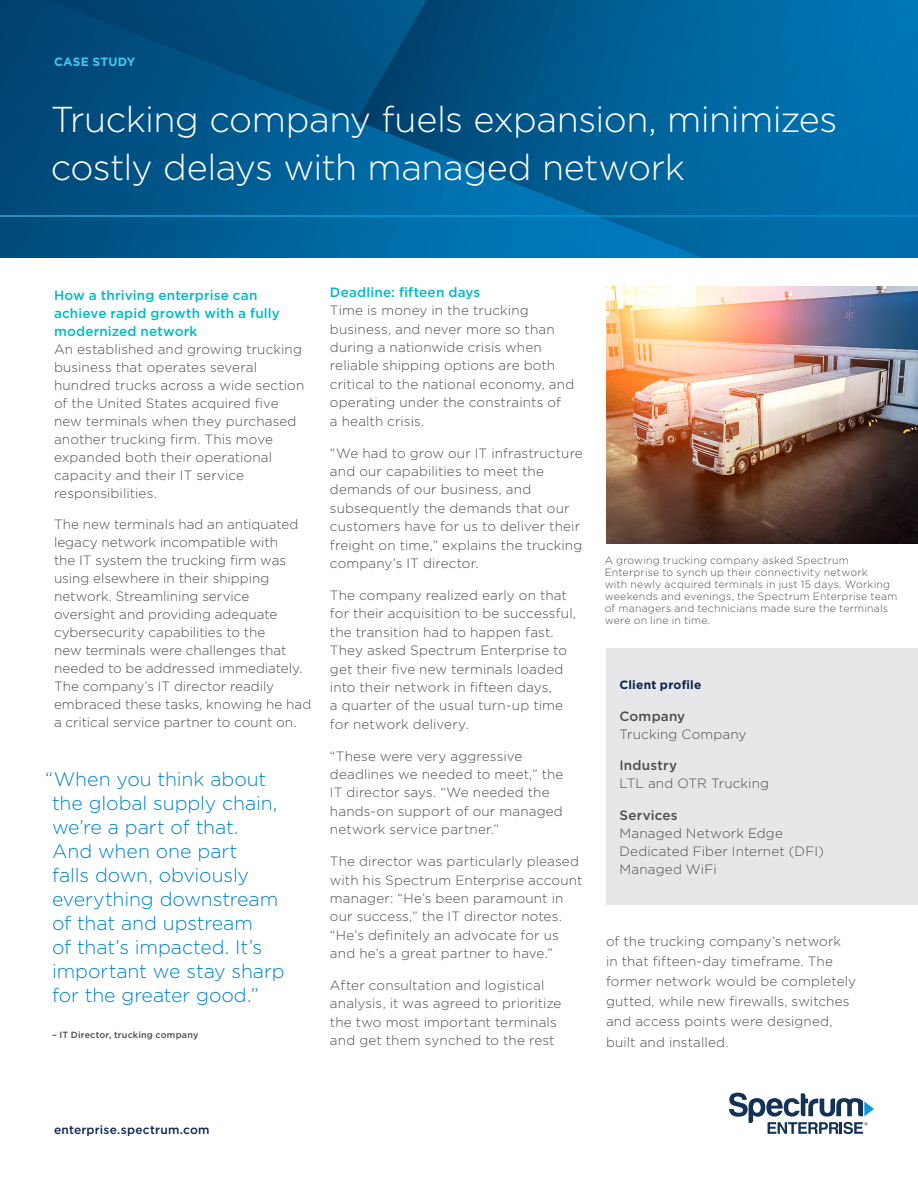
<style>
.page{position:relative;width:918px;height:1188px;background:#fff}
.page>*{position:absolute;margin:0;border:0;box-sizing:border-box;transform-origin:0 0}
.t1{font:300 36px/48px "Gotham";letter-spacing:-.015em;color:#fff}
.t2{font:300 19.5px/24px "Gotham";letter-spacing:-.005em;color:#0083ca}
.t3{font:300 13.5px/18.5px "Gotham";letter-spacing:.005em;color:#4d4d4f}
.t4{font:500 13.5px/18px "Gotham";letter-spacing:.01em;color:#00bac6}
.t5{font:500 13.5px "Gotham";letter-spacing:.015em;color:#4d4d4f}
.t6{font:500 12px "Gotham";letter-spacing:.02em;color:#0c2552}
.t7{font:700 12px "Gotham";letter-spacing:.02em;color:#0c2552}
.t8{font:700 12px "Gotham";letter-spacing:.02em;color:#44c8f5}
.t9{font:300 10.5px/12px "Gotham";letter-spacing:.02em;color:#4d4d4f}
.t10{font:500 9px "Gotham";letter-spacing:.02em;color:#4d4d4f}
</style>
<div class="page">
<svg style="left:0;top:0;width:918px;height:258px;background:#005d93"></svg>
<hr style="left:0;top:215px;width:918px;height:2px;background:#fff">
<svg style="left:729px;top:1093px;width:145px;height:41px"></svg>
<img style="left:606px;top:286px;width:312px;height:257px">
<div style="left:606px;top:648px;width:312px;height:256px;background:#e6e7e8"></div>
<p class="t8" style="left:54px;top:54px;width:83px">CASE STUDY</p>
<h1 class="t1" style="left:51px;top:94px;width:788px">Trucking company fuels expansion, minimizes costly delays with managed network</h1>
<p class="t4" style="left:54px;top:286px;width:227px">How a thriving enterprise can achieve rapid growth with a fully modernized network</p>
<p class="t3" style="left:54px;top:340px;width:252px;line-height:18px">An established and growing trucking business that operates several hundred trucks across a wide section of the United States acquired five new terminals when they purchased another trucking firm. This move expanded both their operational capacity and their IT service responsibilities.</p>
<p class="t3" style="left:54px;top:515px;width:259px;line-height:18px">The new terminals had an antiquated legacy network incompatible with<br>the IT system the trucking firm was using elsewhere in their shipping network. Streamlining service oversight and providing adequate cybersecurity capabilities to the<br>new terminals were challenges that needed to be addressed immediately.<br>The company’s IT director readily embraced these tasks, knowing he had a critical service partner to count on.</p>
<h2 class="t2" style="left:52px;top:767px;width:234px;text-indent:-7px">“When you think about the global supply chain, we’re a part of that.<br>And when one part<br>falls down, obviously everything downstream of that and upstream<br>of that’s impacted. It’s important we stay sharp for the greater good.”</h2>
<p class="t10" style="left:52px;top:1029px;width:148px">– IT Director, trucking company</p>
<p class="t4" style="left:330px;top:283px;width:152px">Deadline: fifteen days</p>
<p class="t3" style="left:330px;top:301px;width:246px">Time is money in the trucking business, and never more so than during a nationwide crisis when reliable shipping options are both critical to the national economy, and operating under the constraints of<br>a health crisis.</p>
<p class="t3" style="left:330px;top:443px;width:254px">“We had to grow our IT infrastructure and our capabilities to meet the demands of our business, and subsequently the demands that our customers have for us to deliver their freight on time,” explains the trucking company’s IT director.</p>
<p class="t3" style="left:330px;top:586px;width:248px">The company realized early on that for their acquisition to be successful, the transition had to happen fast.<br>They asked Spectrum Enterprise to get their five new terminals loaded into their network in fifteen days,<br>a quarter of the usual turn-up time for network delivery.</p>
<p class="t3" style="left:330px;top:746px;width:235px">“These were very aggressive deadlines we needed to meet,” the<br>IT director says. “We needed the hands-on support of our managed network service partner.”</p>
<p class="t3" style="left:330px;top:852px;width:254px">The director was particularly pleased with his Spectrum Enterprise account manager: “He’s been paramount in our success,” the IT director notes. “He’s definitely an advocate for us and he’s a great partner to have.”</p>
<p class="t3" style="left:330px;top:976px;width:233px">After consultation and logistical analysis, it was agreed to prioritize the two most important terminals and get them synched to the rest</p>
<p class="t9" style="left:605px;top:554px;width:294px">A growing trucking company asked Spectrum Enterprise to synch up their connectivity network<br>with newly acquired terminals in just 15 days. Working weekends and evenings, the Spectrum Enterprise team of managers and technicians made sure the terminals were on line in time.</p>
<p class="t7" style="left:620px;top:677px;width:83px">Client profile</p>
<p class="t5" style="left:620px;top:707px;width:67px">Company</p>
<p class="t3" style="left:620px;top:724px;width:129px">Trucking Company</p>
<p class="t5" style="left:620px;top:756px;width:59px">Industry</p>
<p class="t3" style="left:620px;top:774px;width:151px">LTL and OTR Trucking</p>
<p class="t5" style="left:620px;top:806px;width:60px">Services</p>
<p class="t3" style="left:620px;top:823px;width:206px;line-height:18px">Managed Network Edge<br>Dedicated Fiber Internet (DFI)<br>Managed WiFi</p>
<p class="t3" style="left:606px;top:931px;width:252px;line-height:20.1px">of the trucking company’s network in that fifteen-day timeframe. The former network would be completely gutted, while new firewalls, switches and access points were designed, built and installed.</p>
<p class="t6" style="left:54px;top:1122px;width:157px">enterprise.spectrum.com</p>
</div>
